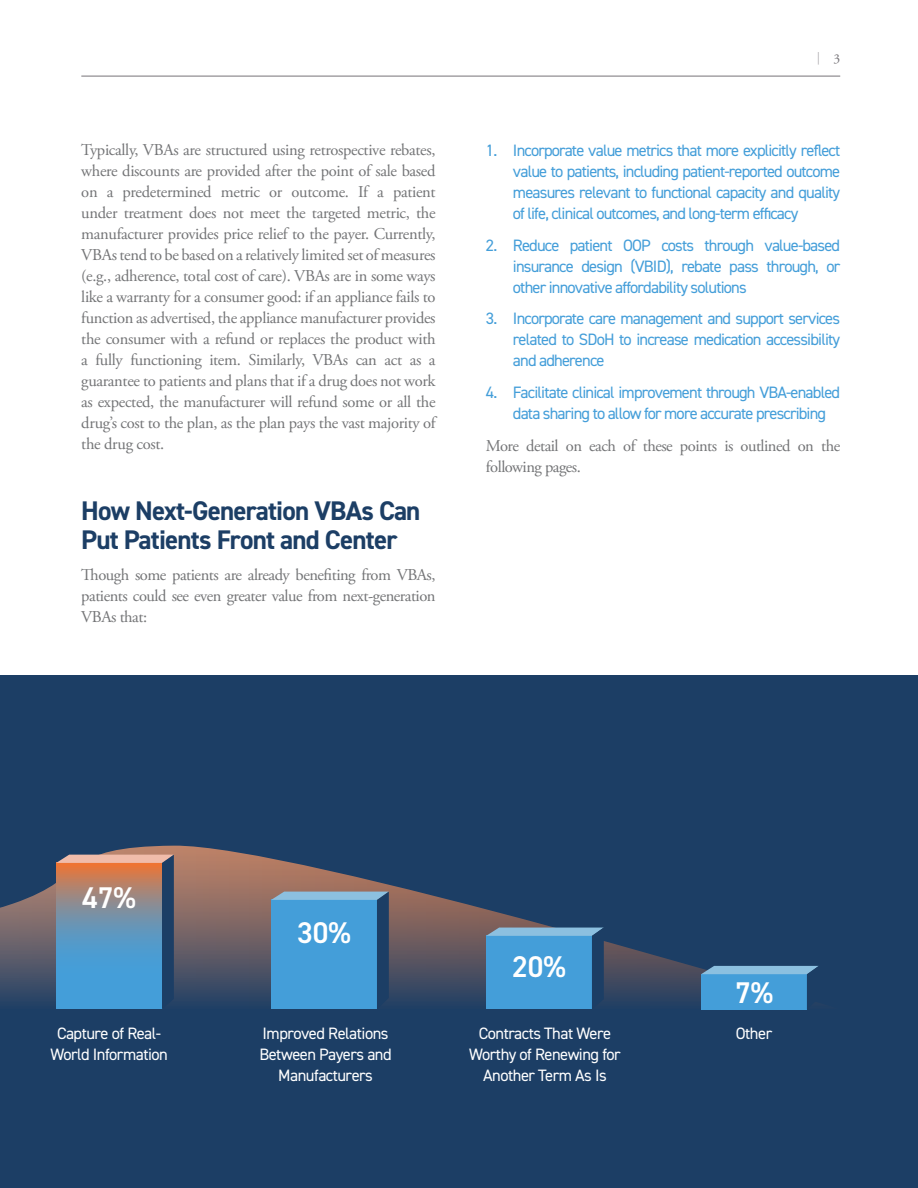
<style>
.page{position:relative;width:918px;height:1188px;background:#fff}
.page>*{position:absolute;margin:0;border:0;box-sizing:border-box;transform-origin:0 0}
.TOC_Heading{font:600 30px "DIN2014";color:#fff}
.TOC_Heading-2{font:700 27px/28.5px "DIN2014";letter-spacing:-.03em;color:#1c3e65}
.TOC_Heading-3{font:16.5px/21px "Adobe Garamond Pro";letter-spacing:-.03em;color:#737476;text-align:justify}
.t1{font:16.5px/21px "DIN2014";letter-spacing:-.05em;color:#449ed9;text-align:justify}
.TOC_Heading-4{font:16.5px/21px "DIN2014";letter-spacing:-.03em;color:#fff;text-align:center}
.t2{font:200 13.5px "DIN2014";color:#767378}
.s1{font-family:"Adobe Garamond Pro";font-weight:400}
</style>
<div class="page">
<div style="left:0;top:675px;width:918px;height:513px;background:#1c3e65"></div>
<hr style="left:81px;top:76px;width:759px;height:1px;background:#767378">
<svg style="left:0;top:845px;width:818px;height:157px"></svg>
<svg style="left:56px;top:855px;width:118px;height:154px;background:#6f8ba4"></svg>
<svg style="left:271px;top:892px;width:118px;height:117px;background:#4496cd"></svg>
<svg style="left:486px;top:927px;width:118px;height:82px;background:#4796cc"></svg>
<svg style="left:701px;top:966px;width:117px;height:44px;background:#4c9ace"></svg>
<p class="TOC_Heading-3" style="left:81px;top:140px;width:356px">Typically, VBAs are structured using retrospective rebates, where discounts are provided after the point of sale based on a predetermined metric or outcome. If a patient under treatment does not meet the targeted metric, the manufacturer provides price relief to the payer. Currently, VBAs tend to be based on a relatively limited set of measures (e.g., adherence, total cost of care). VBAs are in some ways like a warranty for a consumer good: if an appliance fails to function as advertised, the appliance manufacturer provides the consumer with a refund or replaces the product with a fully functioning item. Similarly, VBAs can act as a guarantee to patients and plans that if a drug does not work as expected, the manufacturer will refund some or all the drug’s cost to the plan, as the plan pays the vast majority of the drug cost.</p>
<p class="TOC_Heading-2" style="left:81px;top:496px;width:341px">How Next-Generation VBAs Can<br>Put Patients Front and Center</p>
<p class="TOC_Heading-3" style="left:81px;top:565px;width:356px">Though some patients are already benefiting from VBAs, patients could see even greater value from next-generation VBAs that:</p>
<p class="t2" style="left:817px;top:50px;width:24px">| <span class="s1">3</span></p>
<p class="t1" style="left:513px;top:139px;width:329px;text-indent:-27px">1. Incorporate value metrics that more explicitly reflect value to patients, including patient-reported outcome measures relevant to functional capacity and quality of life, clinical outcomes, and long-term efficacy</p>
<p class="t1" style="left:513px;top:234px;width:329px;text-indent:-27px">2. Reduce patient OOP costs through value-based insurance design (VBID), rebate pass through, or other innovative affordability solutions</p>
<p class="t1" style="left:513px;top:308px;width:329px;text-indent:-27px">3. Incorporate care management and support services related to SDoH to increase medication accessibility and adherence</p>
<p class="t1" style="left:513px;top:382px;width:329px;text-indent:-27px">4. Facilitate clinical improvement through VBA-enabled data sharing to allow for more accurate prescribing</p>
<p class="TOC_Heading-3" style="left:486px;top:436px;width:356px">More detail on each of these points is outlined on the following pages.</p>
<p class="TOC_Heading" style="left:82px;top:878px;width:55px">47%</p>
<p class="TOC_Heading" style="left:297px;top:913px;width:55px">30%</p>
<p class="TOC_Heading" style="left:512px;top:947px;width:55px">20%</p>
<p class="TOC_Heading" style="left:735px;top:973px;width:39px">7%</p>
<p class="TOC_Heading-4" style="left:50px;top:1022px;width:119px">Capture of Real-<br>World Information</p>
<p class="TOC_Heading-4" style="left:259px;top:1023px;width:134px">Improved Relations<br>Between Payers and<br>Manufacturers</p>
<p class="TOC_Heading-4" style="left:469px;top:1023px;width:153px">Contracts That Were<br>Worthy of Renewing for<br>Another Term As Is</p>
<p class="TOC_Heading-4" style="left:736px;top:1023px;width:38px">Other</p>
</div>
